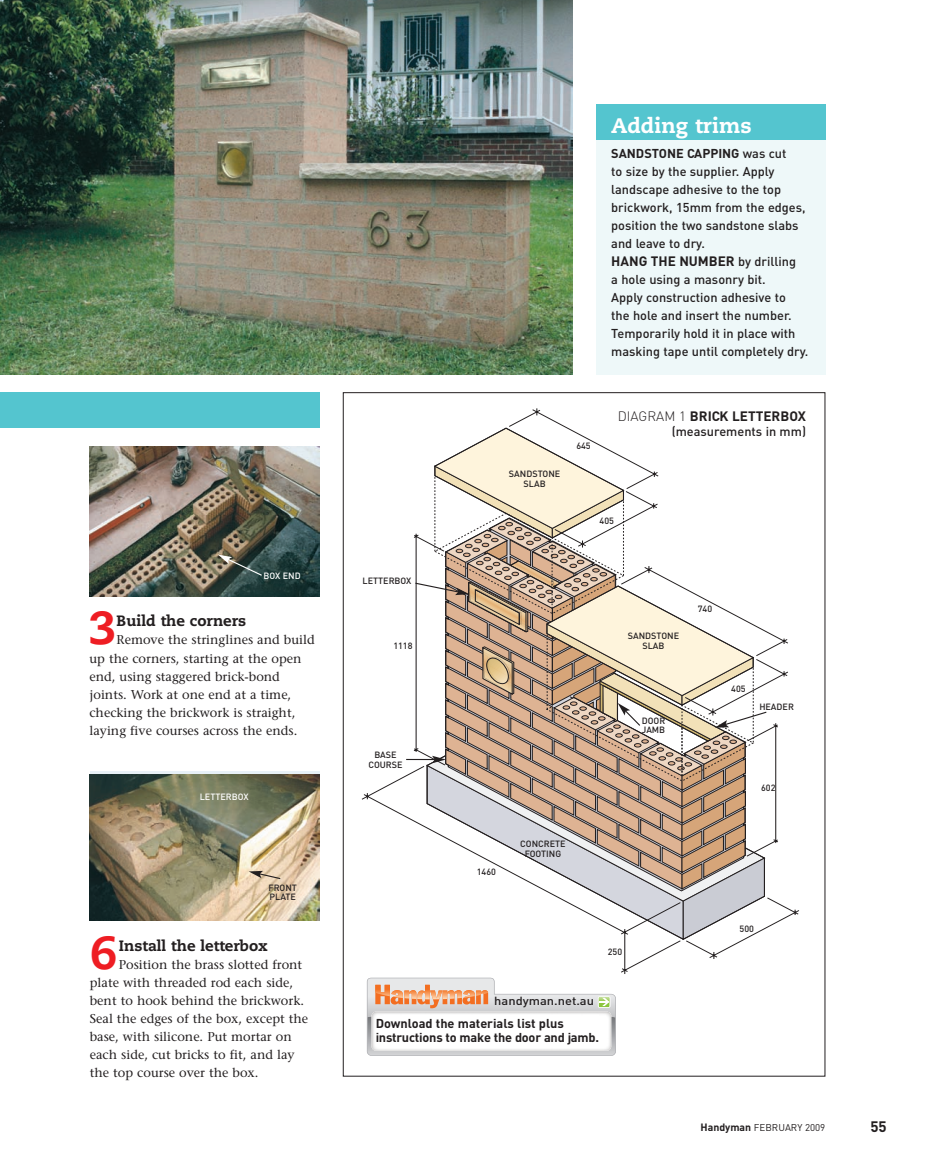
<style>
.page{position:relative;width:928px;height:1175px;background:#fff}
.page>*{position:absolute;margin:0;border:0;box-sizing:border-box;transform-origin:0 0}
.t1{font:800 46.05px "Caecilia CE";color:#ee1d23}
.t2{font:800 21px "Caecilia CE";color:#fff}
.t3{font:800 15px "Caecilia CE";color:#231f20}
.t4{font:700 15px "DIN";color:#231f20}
.t5{font:700 13.5px "DIN";color:#231f20}
.t6{font:12.75px/18px "Stone Serif";color:#231f20}
.t7{font:500 12.75px/18px "DIN";color:#231f20}
.t8{font:700 12.75px/13.5px "DIN";letter-spacing:-.015em;color:#231f20}
.t9{font:500 11.7px "DIN";color:#231f20;scale:1.1 1}
.t10{font:9.75px "DIN";color:#231f20}
.t11{font:500 9px/9.8px "DIN";color:#231f20;text-align:center}
.t12{font:500 9px "DIN";color:#fff}
.s1{font-weight:700}
.s2{font-weight:500;font-size:12.75px}
.s3{font-weight:300}
.s4{font-weight:700;font-size:10.5px}
</style>
<div class="page">
<img style="left:0;top:0;width:826px;height:1077px">
<p class="t12" style="left:264px;top:573px;width:39px">BOX END</p>
<p class="t1" style="left:89px;top:609px;width:29px">3</p>
<p class="t3" style="left:117px;top:615px;width:131px">Build the corners</p>
<p class="t6" style="left:89px;top:632px;width:227px;text-indent:27px">Remove the stringlines and build up the corners, starting at the open end, using staggered brick-bond joints. Work at one end at a time, checking the brickwork is straight, laying five courses across the ends.</p>
<p class="t12" style="left:200px;top:794px;width:50px">LETTERBOX</p>
<p class="t11" style="left:268px;top:883px;width:30px;text-align:left">FRONT<br>PLATE</p>
<p class="t1" style="left:90px;top:933px;width:29px">6</p>
<p class="t3" style="left:119px;top:939px;width:150px">Install the letterbox</p>
<p class="t6" style="left:90px;top:956px;width:220px;text-indent:29px">Position the brass slotted front plate with threaded rod each side, bent to hook behind the brickwork.<br>Seal the edges of the box, except the base, with silicone. Put mortar on each side, cut bricks to fit, and lay the top course over the box.</p>
<p class="t2" style="left:611px;top:117px;width:142px">Adding trims</p>
<p class="t7" style="left:611px;top:146px;width:196px"><span class="s1">SANDSTONE CAPPING</span> was cut<br>to size by the supplier. Apply landscape adhesive to the top brickwork, 15mm from the edges, position the two sandstone slabs and leave to dry.</p>
<p class="t5" style="left:611px;top:257px;width:186px">HANG THE NUMBER <span class="s2">by drilling</span></p>
<p class="t7" style="left:611px;top:272px;width:199px">a hole using a masonry bit.<br>Apply construction adhesive to<br>the hole and insert the number.<br>Temporarily hold it in place with masking tape until completely dry.</p>
<p class="t11" style="left:363px;top:576px;width:50px">LETTERBOX</p>
<p class="t11" style="left:393px;top:641px;width:21px">1118</p>
<p class="t11" style="left:368px;top:751px;width:36px">BASE<br>COURSE</p>
<p class="t11" style="left:509px;top:470px;width:53px">SANDSTONE<br>SLAB</p>
<p class="t11" style="left:576px;top:442px;width:16px">645</p>
<p class="t5" style="left:618px;top:411px;width:190px"><span class="s3">DIAGRAM 1</span> BRICK LETTERBOX</p>
<p class="t7" style="left:672px;top:424px;width:136px">(measurements in mm)</p>
<p class="t11" style="left:600px;top:517px;width:16px">405</p>
<p class="t11" style="left:477px;top:868px;width:21px">1460</p>
<p class="t11" style="left:520px;top:840px;width:47px">CONCRETE<br>FOOTING</p>
<p class="t11" style="left:628px;top:632px;width:53px">SANDSTONE<br>SLAB</p>
<p class="t11" style="left:698px;top:605px;width:16px">740</p>
<p class="t11" style="left:642px;top:716px;width:25px;text-align:left">DOOR<br>JAMB</p>
<p class="t11" style="left:731px;top:685px;width:16px">405</p>
<p class="t11" style="left:759px;top:703px;width:36px">HEADER</p>
<p class="t11" style="left:761px;top:784px;width:16px">602</p>
<p class="t11" style="left:608px;top:948px;width:16px">250</p>
<p class="t11" style="left:740px;top:924px;width:16px">500</p>
<p class="t9" style="left:494px;top:994px;width:92px">handyman.net.au</p>
<p class="t8" style="left:376px;top:1018px;width:225px">Download the materials list plus instructions to make the door and jamb.</p>
<p class="t10" style="left:701px;top:1124px;width:126px"><span class="s4">Handyman</span> FEBRUARY 2009</p>
<p class="t4" style="left:870px;top:1121px;width:18px">55</p>
</div>
